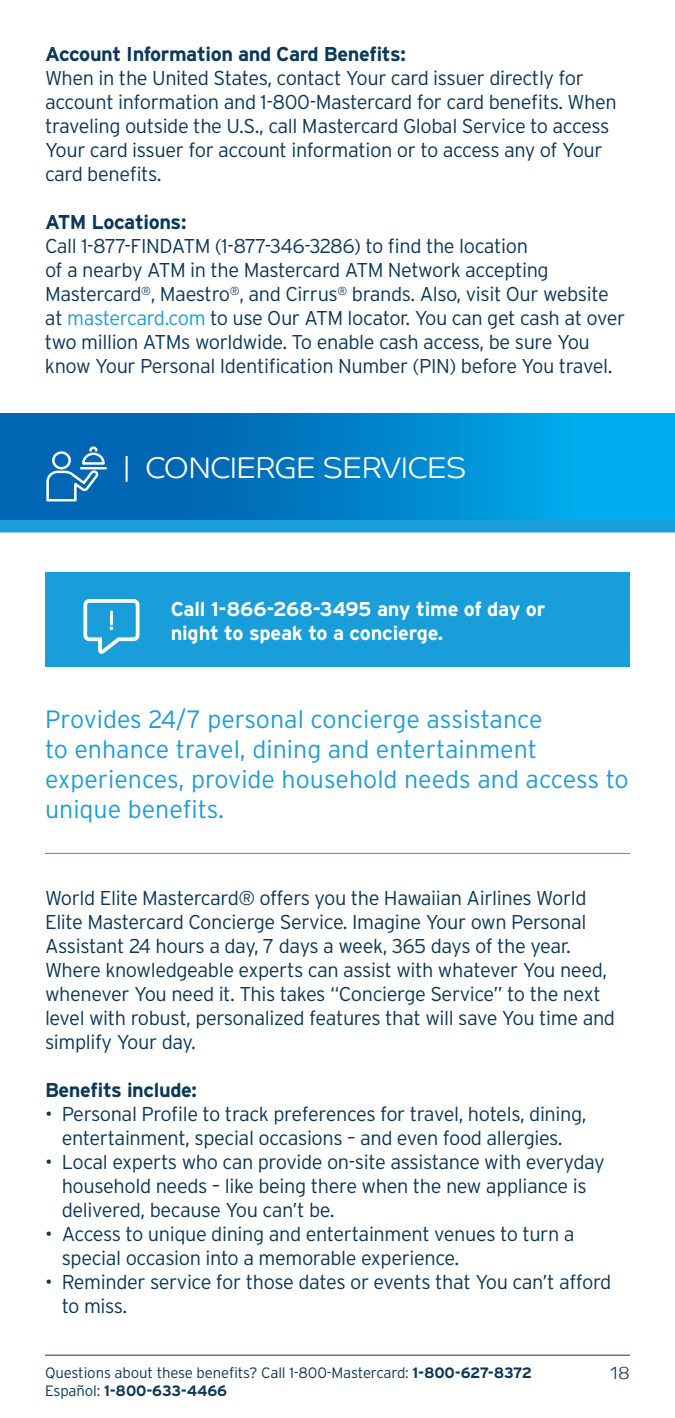
<style>
.page{position:relative;width:675px;height:1418px;background:#fff}
.page>*{position:absolute;margin:0;border:0;box-sizing:border-box;transform-origin:0 0}
.t1{font:30px "Barclaycard Co Lt";color:#fff}
.t2{font:300 25px/30px "Interstate";color:#199eda}
.t3{font:300 20px/24px "Interstate";letter-spacing:-.02em;color:#0a385a}
.t4{font:700 20px "Interstate";letter-spacing:-.02em;color:#0a385a}
.t5{font:700 20px/24px "Interstate";letter-spacing:-.01em;color:#fff}
.t6{font:17.5px "Barclaycard Co Lt";color:#0a385a}
.t7{font:300 15px "Interstate";letter-spacing:-.01em;color:#0a385a}
.t8{font:700 15px "Interstate";letter-spacing:-.01em;color:#0a385a}
.s1{color:#199eda}
.s2{font-weight:700}
.s3{font-weight:300}
</style>
<div class="page">
<hr style="left:45px;top:1354px;width:585px;height:1px;background:#0a385a">
<hr style="left:45px;top:853px;width:585px;height:1px;background:#199eda">
<svg style="left:0;top:414px;width:674px;height:106px;background:#0084cb"></svg>
<div style="left:0;top:520px;width:675px;height:12px;background:#199eda"></div>
<hr style="left:80px;top:467px;width:27px;height:2px;background:#fff">
<svg style="left:46px;top:446px;width:59px;height:55px;background:#3887c3"></svg>
<div style="left:45px;top:573px;width:585px;height:94px;background:#199eda"></div>
<svg style="left:83px;top:599px;width:57px;height:55px"></svg>
<hr style="left:110px;top:610px;width:3px;height:15px;background:#fff">
<hr style="left:674px;top:414px;width:1px;height:106px;background:#00aeef">
<p class="t4" style="left:45px;top:43px;width:362px">Account Information and Card Benefits:</p>
<p class="t3" style="left:45px;top:66px;width:573px">When in the United States, contact Your card issuer directly for account information and 1-800-Mastercard for card benefits. When traveling outside the U.S., call Mastercard Global Service to access Your card issuer for account information or to access any of Your card benefits.</p>
<p class="t4" style="left:45px;top:211px;width:143px">ATM Locations:</p>
<p class="t3" style="left:45px;top:234px;width:582px">Call 1-877-FINDATM (1-877-346-3286) to find the location<br>of a nearby ATM in the Mastercard ATM Network accepting Mastercard<sup>®</sup>, Maestro<sup>®</sup>, and Cirrus<sup>®</sup> brands. Also, visit Our website at <span class="s1">mastercard.com</span> to use Our ATM locator. You can get cash at over two million ATMs worldwide. To enable cash access, be sure You know Your Personal Identification Number (PIN) before You travel.</p>
<h1 class="t1" style="left:124px;top:450px;width:344px">| CONCIERGE SERVICES</h1>
<p class="t5" style="left:171px;top:596px;width:376px">Call 1-866-268-3495 any time of day or night to speak to a concierge.</p>
<p class="t2" style="left:45px;top:703px;width:585px">Provides 24/7 personal concierge assistance<br>to enhance travel, dining and entertainment experiences, provide household needs and access to unique benefits.</p>
<p class="t3" style="left:45px;top:885px;width:572px">World Elite Mastercard® offers you the Hawaiian Airlines World Elite Mastercard Concierge Service. Imagine Your own Personal Assistant 24 hours a day, 7 days a week, 365 days of the year.<br>Where knowledgeable experts can assist with whatever You need, whenever You need it. This takes “Concierge Service” to the next level with robust, personalized features that will save You time and simplify Your day.</p>
<p class="t4" style="left:45px;top:1078px;width:154px">Benefits include:</p>
<p class="t3" style="left:45px;top:1101px;width:543px;text-align:center">• Personal Profile to track preferences for travel, hotels, dining, entertainment, special occasions – and even food allergies.</p>
<p class="t3" style="left:62px;top:1149px;width:545px;text-indent:-17px">• Local experts who can provide on-site assistance with everyday household needs – like being there when the new appliance is delivered, because You can’t be.</p>
<p class="t3" style="left:62px;top:1221px;width:514px;text-indent:-17px">• Access to unique dining and entertainment venues to turn a special occasion into a memorable experience.</p>
<p class="t3" style="left:62px;top:1269px;width:551px;text-indent:-17px">• Reminder service for those dates or events that You can’t afford to miss.</p>
<p class="t7" style="left:45px;top:1364px;width:488px">Questions about these benefits? Call 1-800-Mastercard: <span class="s2">1-800-627-8372</span></p>
<p class="t6" style="left:610px;top:1362px;width:21px">18</p>
<p class="t8" style="left:45px;top:1382px;width:184px"><span class="s3">Español:</span> 1-800-633-4466</p>
</div>
